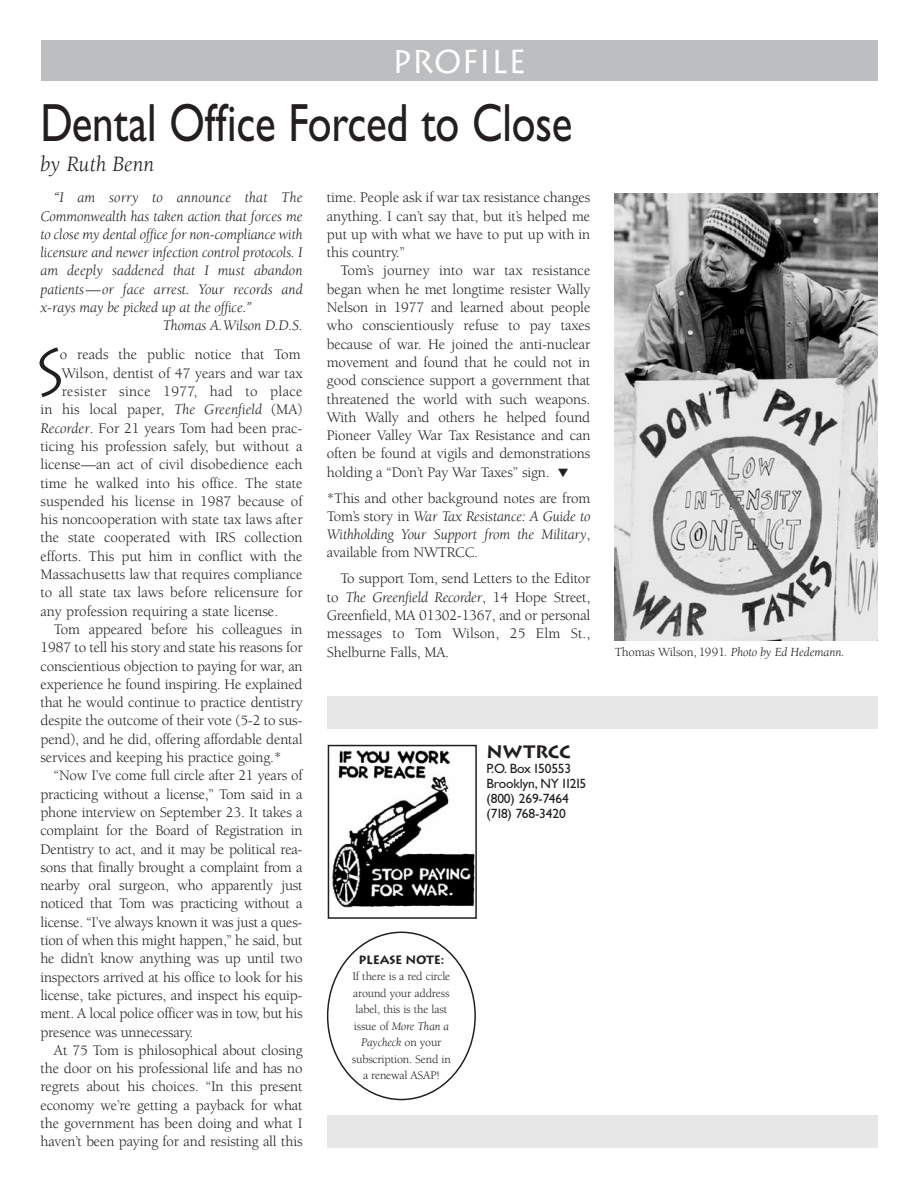
<style>
.page{position:relative;width:918px;height:1188px;background:#fff}
.page>*{position:absolute;margin:0;border:0;box-sizing:border-box;transform-origin:0 0}
.t1{font:300 67.5px "Lithos";color:#231f20}
.t2{font:54px "Gill Sans";letter-spacing:-.005em;color:#231f20;scale:.8 1}
.t3{font:33px "Lithos";letter-spacing:-.015em;color:#fff}
.t4{font:italic 22.5px "Berkeley";color:#231f20}
.t5{font:700 18px "Lithos";color:#231f20}
.t6{font:15px/18.3px "Berkeley";letter-spacing:-.01em;color:#231f20;text-align:justify}
.t7{font:italic 15px "Berkeley";letter-spacing:-.01em;color:#231f20}
.t8{font:15px "Berkeley";letter-spacing:.02em;color:#231f20}
.t9{font:italic 15px "Berkeley";letter-spacing:.01em;color:#231f20}
.t10{font:13.5px/15px "Gill Sans";letter-spacing:-.01em;color:#231f20}
.t11{font:12.75px "Berkeley";letter-spacing:-.01em;color:#231f20}
.t12{font:12px/16.5px "Berkeley";letter-spacing:-.015em;color:#231f20;text-align:center}
.t13{font:700 12px "Lithos";letter-spacing:-.025em;color:#231f20}
.s1{font-style:italic}
</style>
<div class="page">
<div style="left:327px;top:696px;width:551px;height:32px;background:#e7e7e8"></div>
<div style="left:327px;top:1115px;width:551px;height:33px;background:#e7e7e8"></div>
<img style="left:332px;top:750px;width:142px;height:158px">
<div style="left:328px;top:745px;width:149px;height:174px;border:2px solid #231f20"></div>
<svg style="left:327px;top:932px;width:149px;height:168px"></svg>
<div style="left:41px;top:40px;width:837px;height:41px;background:#bcbec0"></div>
<img style="left:615px;top:194px;width:263px;height:446px">
<h3 class="t3" style="left:392px;top:42px;width:136px">PROFILE</h3>
<h2 class="t2" style="left:40px;top:104px;width:666px">Dental Office Forced to Close</h2>
<h3 class="t4" style="left:40px;top:155px;width:115px">by Ruth Benn</h3>
<p class="t6" style="left:327px;top:190px;width:265px">time. People ask if war tax resistance changes anything. I can’t say that, but it’s helped me put up with what we have to put up with in this country.”</p>
<p class="t6" style="left:327px;top:263px;width:265px;text-indent:14px">Tom’s journey into war tax resistance began when he met longtime resister Wally Nelson in 1977 and learned about people who conscientiously refuse to pay taxes because of war. He joined the anti-nuclear movement and found that he could not in good conscience support a government that threatened the world with such weapons.<br>With Wally and others he helped found Pioneer Valley War Tax Resistance and can often be found at vigils and demonstrations holding a “Don’t Pay War Taxes” sign. ▼</p>
<p class="t6" style="left:327px;top:490px;width:265px">*This and other background notes are from Tom’s story in <span class="s1">War Tax Resistance: A Guide to Withholding Your Support from the Military</span>, available from NWTRCC.</p>
<p class="t6" style="left:327px;top:571px;width:265px;text-indent:14px">To support Tom, send Letters to the Editor to <span class="s1">The Greenfield Recorder</span>, 14 Hope Street, Greenfield, MA 01302-1367, and or personal messages to Tom Wilson, 25 Elm St., Shelburne Falls, MA.</p>
<p class="t9" style="left:54px;top:192px;width:250px">“I am sorry to announce that The</p>
<p class="t7" style="left:40px;top:210px;width:264px">Commonwealth has taken action that forces me</p>
<p class="t7" style="left:40px;top:228px;width:264px">to close my dental office for non-compliance with</p>
<p class="t7" style="left:40px;top:247px;width:264px">licensure and newer infection control protocols. I</p>
<p class="t7" style="left:40px;top:265px;width:264px">am deeply saddened that I must abandon</p>
<p class="t7" style="left:40px;top:283px;width:264px">patients—or face arrest. Your records and</p>
<p class="t7" style="left:40px;top:301px;width:213px">x-rays may be picked up at the office.”</p>
<p class="t7" style="left:163px;top:320px;width:141px">Thomas A.Wilson D.D.S.</p>
<p class="t6" style="left:60px;top:347px;width:242px">o reads the public notice that Tom</p>
<p class="t6" style="left:62px;top:365px;width:242px">Wilson, dentist of 47 years and war tax</p>
<p class="t8" style="left:62px;top:385px;width:242px">resister since 1977, had to place</p>
<p class="t6" style="left:40px;top:402px;width:264px">in his local paper, <span class="s1">The Greenfield</span> (MA)</p>
<p class="t6" style="left:40px;top:420px;width:264px"><span class="s1">Recorder</span>. For 21 years Tom had been prac-</p>
<p class="t6" style="left:40px;top:438px;width:264px">ticing his profession safely, but without a</p>
<p class="t6" style="left:40px;top:457px;width:264px">license—an act of civil disobedience each</p>
<p class="t6" style="left:40px;top:475px;width:264px">time he walked into his office. The state</p>
<p class="t6" style="left:40px;top:493px;width:264px">suspended his license in 1987 because of</p>
<p class="t6" style="left:40px;top:512px;width:264px">his noncooperation with state tax laws after</p>
<p class="t6" style="left:40px;top:530px;width:264px">the state cooperated with IRS collection</p>
<p class="t6" style="left:40px;top:548px;width:264px">efforts. This put him in conflict with the</p>
<p class="t6" style="left:40px;top:567px;width:264px">Massachusetts law that requires compliance</p>
<p class="t6" style="left:40px;top:585px;width:264px">to all state tax laws before relicensure for</p>
<p class="t6" style="left:40px;top:603px;width:239px">any profession requiring a state license.</p>
<p class="t6" style="left:54px;top:621px;width:250px">Tom appeared before his colleagues in</p>
<p class="t6" style="left:40px;top:640px;width:264px">1987 to tell his story and state his reasons for</p>
<p class="t6" style="left:40px;top:658px;width:264px">conscientious objection to paying for war, an</p>
<p class="t6" style="left:40px;top:676px;width:264px">experience he found inspiring. He explained</p>
<p class="t6" style="left:40px;top:695px;width:264px">that he would continue to practice dentistry</p>
<p class="t6" style="left:40px;top:713px;width:264px">despite the outcome of their vote (5-2 to sus-</p>
<p class="t6" style="left:40px;top:731px;width:264px">pend), and he did, offering affordable dental</p>
<p class="t6" style="left:40px;top:750px;width:243px">services and keeping his practice going.*</p>
<p class="t6" style="left:54px;top:768px;width:250px">“Now I’ve come full circle after 21 years of</p>
<p class="t6" style="left:40px;top:786px;width:264px">practicing without a license,” Tom said in a</p>
<p class="t6" style="left:40px;top:804px;width:264px">phone interview on September 23. It takes a</p>
<p class="t6" style="left:40px;top:823px;width:264px">complaint for the Board of Registration in</p>
<p class="t6" style="left:40px;top:841px;width:264px">Dentistry to act, and it may be political rea-</p>
<p class="t6" style="left:40px;top:859px;width:264px">sons that finally brought a complaint from a</p>
<p class="t6" style="left:40px;top:878px;width:264px">nearby oral surgeon, who apparently just</p>
<p class="t6" style="left:40px;top:896px;width:264px">noticed that Tom was practicing without a</p>
<p class="t6" style="left:40px;top:914px;width:264px">license. “I’ve always known it was just a ques-</p>
<p class="t6" style="left:40px;top:933px;width:264px">tion of when this might happen,” he said, but</p>
<p class="t6" style="left:40px;top:951px;width:264px">he didn’t know anything was up until two</p>
<p class="t6" style="left:40px;top:969px;width:264px">inspectors arrived at his office to look for his</p>
<p class="t6" style="left:40px;top:987px;width:264px">license, take pictures, and inspect his equip-</p>
<p class="t6" style="left:40px;top:1006px;width:264px">ment. A local police officer was in tow, but his</p>
<p class="t6" style="left:40px;top:1024px;width:154px">presence was unnecessary.</p>
<p class="t6" style="left:54px;top:1042px;width:250px">At 75 Tom is philosophical about closing</p>
<p class="t6" style="left:40px;top:1061px;width:264px">the door on his professional life and has no</p>
<p class="t6" style="left:40px;top:1079px;width:264px">regrets about his choices. “In this present</p>
<p class="t6" style="left:40px;top:1097px;width:264px">economy we’re getting a payback for what</p>
<p class="t6" style="left:40px;top:1116px;width:264px">the government has been doing and what I</p>
<p class="t6" style="left:40px;top:1134px;width:264px">haven’t been paying for and resisting all this</p>
<h1 class="t1" style="left:32px;top:333px;width:36px">S</h1>
<p class="t5" style="left:487px;top:741px;width:86px">NWTRCC</p>
<p class="t10" style="left:487px;top:762px;width:101px">P.O. Box150553<br>Brooklyn, NY11215 (800) 269-7464 (718) 768-3420</p>
<p class="t13" style="left:359px;top:952px;width:87px">PLEASE NOTE:</p>
<p class="t12" style="left:352px;top:969px;width:101px">If there is a red circle around your address label, this is the last issue of <span class="s1">More Than a<br>Paycheck</span> on your subscription. Send in a renewal ASAP!</p>
<p class="t11" style="left:615px;top:647px;width:231px">Thomas Wilson, 1991. <span class="s1">Photo by Ed Hedemann.</span></p>
</div>
